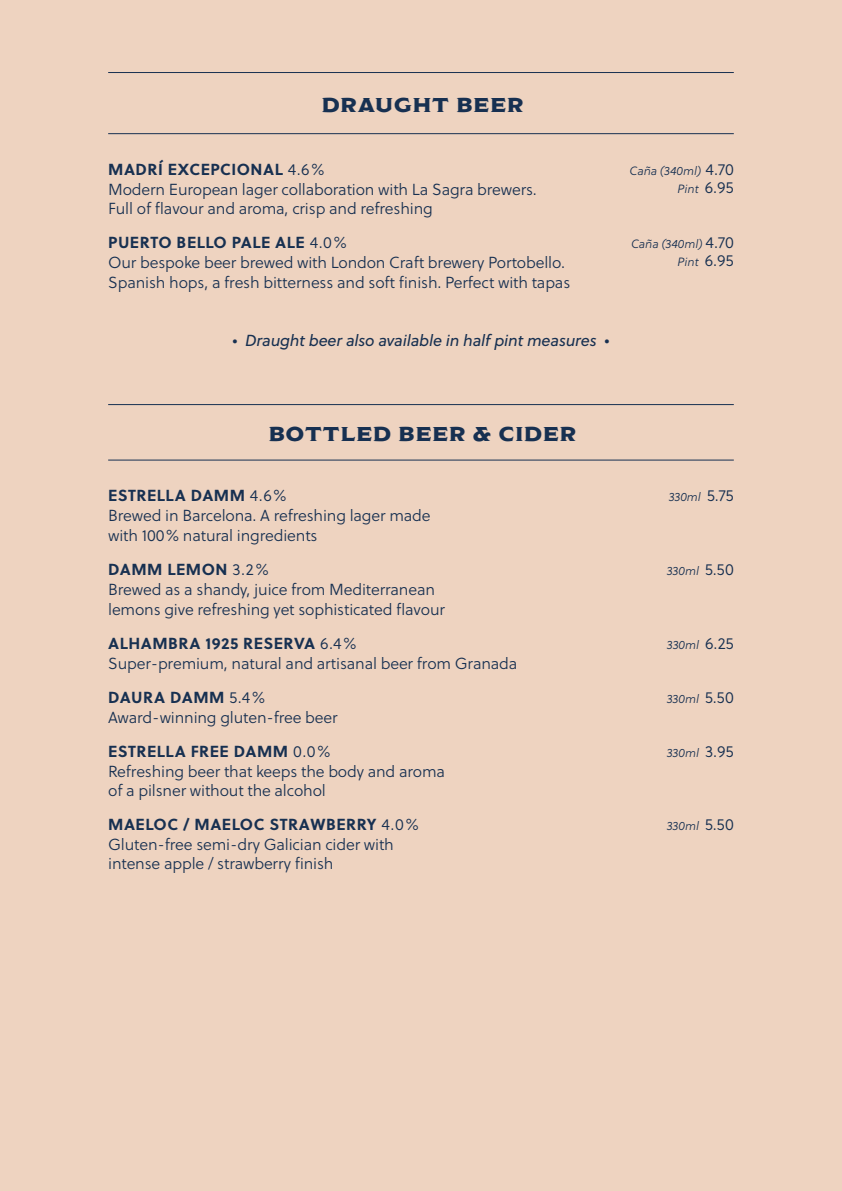
<style>
.page{position:relative;width:842px;height:1191px;background:#eed3c0}
.page>*{position:absolute;margin:0;border:0;box-sizing:border-box;transform-origin:0 0}
.t1{font:20px "Modesto Expanded";letter-spacing:.05em;color:#173051}
.t2{font:16px/19.2px "Soleil Lt";letter-spacing:-.01em;color:#173051}
.t3{font:700 16px "Soleil";letter-spacing:.03em;color:#173051}
.t4{font:italic 16px "Soleil";letter-spacing:-.01em;color:#173051}
.t5{font:italic 12px "Soleil Lt";color:#173051}
.s1{font-family:"Soleil Lt";font-weight:400}
.s2{font-style:normal;font-size:16px}
</style>
<div class="page">
<hr style="left:108px;top:133px;width:626px;height:1px;background:#173051">
<hr style="left:108px;top:72px;width:626px;height:1px;background:#173051">
<hr style="left:108px;top:459px;width:626px;height:1px;background:#173051">
<hr style="left:108px;top:404px;width:626px;height:1px;background:#173051">
<p class="t1" style="left:322px;top:95px;width:203px">DRAUGHT BEER</p>
<p class="t3" style="left:108px;top:157px;width:218px">MADRÍ EXCEPCIONAL <span class="s1">4.6%</span></p>
<p class="t5" style="left:629px;top:162px;width:106px">Caña (340ml) <span class="s2">4.70</span></p>
<p class="t2" style="left:108px;top:179px;width:430px">Modern European lager collaboration with La Sagra brewers.<br>Full of flavour and aroma, crisp and refreshing</p>
<p class="t3" style="left:108px;top:230px;width:240px">PUERTO BELLO PALE ALE <span class="s1">4.0%</span></p>
<p class="t5" style="left:631px;top:235px;width:104px">Caña (340ml) <span class="s2">4.70</span></p>
<p class="t2" style="left:108px;top:252px;width:459px">Our bespoke beer brewed with London Craft brewery Portobello.</p>
<p class="t2" style="left:108px;top:272px;width:464px">Spanish hops, a fresh bitterness and soft finish. Perfect with tapas</p>
<p class="t5" style="left:677px;top:180px;width:58px">Pint <span class="s2">6.95</span></p>
<p class="t5" style="left:677px;top:253px;width:58px">Pint <span class="s2">6.95</span></p>
<p class="t4" style="left:233px;top:329px;width:378px">• Draught beer also available in half pint measures •</p>
<p class="t1" style="left:269px;top:424px;width:308px">BOTTLED BEER &amp; CIDER</p>
<p class="t3" style="left:108px;top:483px;width:180px">ESTRELLA DAMM <span class="s1">4.6%</span></p>
<p class="t5" style="left:669px;top:489px;width:67px">330ml <span class="s2">5.75</span></p>
<p class="t2" style="left:108px;top:506px;width:324px">Brewed in Barcelona. A refreshing lager made with 100% natural ingredients</p>
<p class="t3" style="left:108px;top:556px;width:162px">DAMM LEMON <span class="s1">3.2%</span></p>
<p class="t5" style="left:667px;top:562px;width:69px">330ml <span class="s2">5.50</span></p>
<p class="t2" style="left:108px;top:579px;width:338px;line-height:20px">Brewed as a shandy, juice from Mediterranean lemons give refreshing yet sophisticated flavour</p>
<p class="t3" style="left:108px;top:630px;width:250px">ALHAMBRA 1925 RESERVA <span class="s1">6.4%</span></p>
<p class="t5" style="left:667px;top:636px;width:68px">330ml <span class="s2">6.25</span></p>
<p class="t2" style="left:108px;top:653px;width:411px">Super-premium, natural and artisanal beer from Granada</p>
<p class="t3" style="left:108px;top:684px;width:159px">DAURA DAMM <span class="s1">5.4%</span></p>
<p class="t5" style="left:667px;top:690px;width:69px">330ml <span class="s2">5.50</span></p>
<p class="t2" style="left:108px;top:707px;width:231px">Award-winning gluten-free beer</p>
<p class="t3" style="left:108px;top:738px;width:224px">ESTRELLA FREE DAMM <span class="s1">0.0%</span></p>
<p class="t5" style="left:667px;top:744px;width:68px">330ml <span class="s2">3.95</span></p>
<p class="t2" style="left:108px;top:761px;width:338px">Refreshing beer that keeps the body and aroma of a pilsner without the alcohol</p>
<p class="t3" style="left:108px;top:812px;width:312px">MAELOC / MAELOC STRAWBERRY <span class="s1">4.0%</span></p>
<p class="t5" style="left:667px;top:817px;width:69px">330ml <span class="s2">5.50</span></p>
<p class="t2" style="left:108px;top:834px;width:287px">Gluten-free semi-dry Galician cider with intense apple / strawberry finish</p>
</div>
